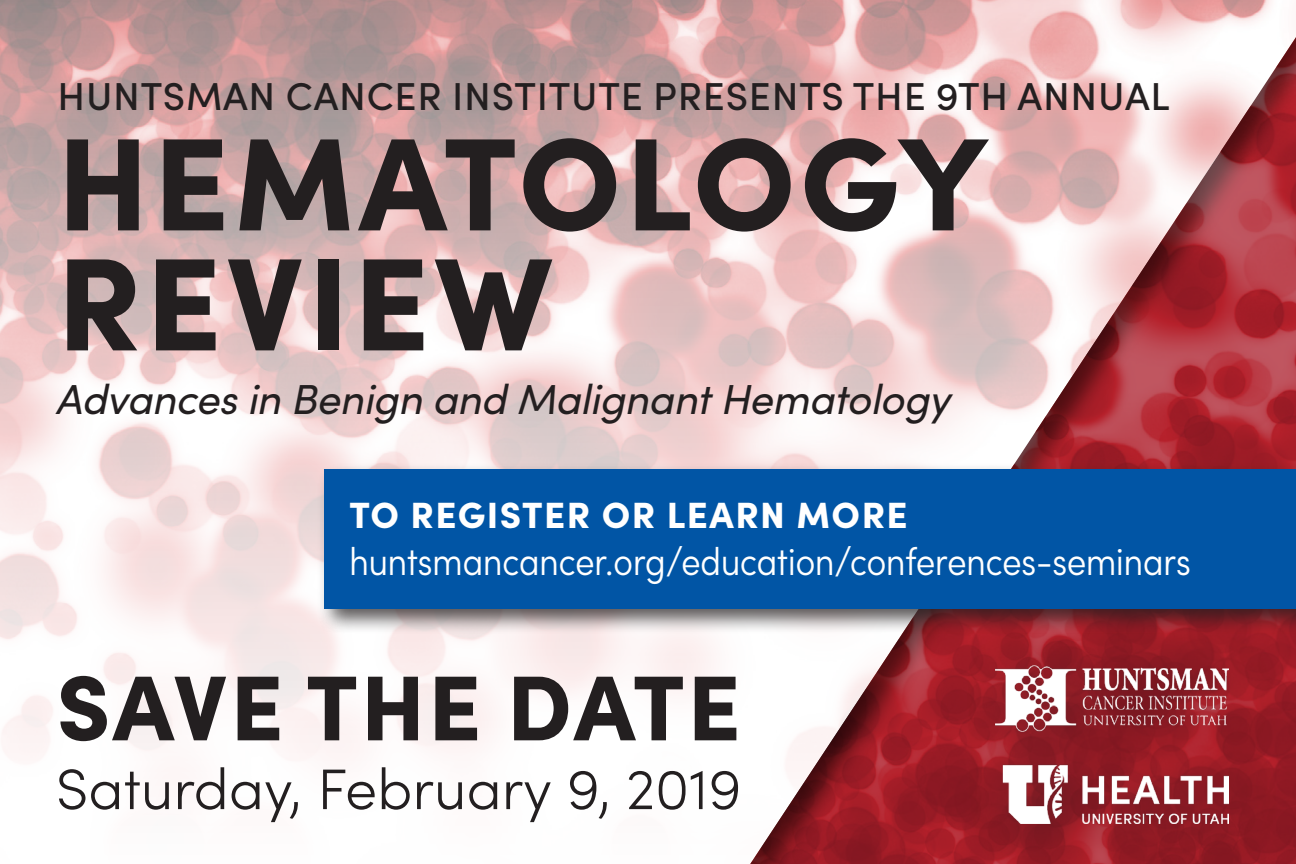
<style>
.page{position:relative;width:1296px;height:864px;background:#fff}
.page>*{position:absolute;margin:0;border:0;box-sizing:border-box;transform-origin:0 0}
.t1{font:900 132px/120px "Sofia Pro";letter-spacing:.03em;color:#231f20}
.t2{font:900 92.4px "Sofia Pro";letter-spacing:.025em;color:#231f20}
.t3{font:300 57.3px "Sofia Pro";color:#231f20}
.t4{font:italic 42px "Sofia Pro";letter-spacing:-.01em;color:#231f20}
.t5{font:300 condensed 39px "Sofia Pro";color:#fff}
.t6{font:500 39px "Sofia Pro";letter-spacing:.02em;color:#231f20}
.t7{font:900 36.6px "Sofia Pro";letter-spacing:.04em;color:#fff}
</style>
<div class="page">
<img style="left:0;top:0;width:728px;height:756px">
<div style="left:728px;top:0;width:568px;height:864px;background:#231f20;opacity:.75"></div>
<div style="left:963px;top:626px;width:319px;height:238px;background:#231f20;opacity:.5"></div>
<img style="left:996px;top:666px;width:232px;height:157px">
<div style="left:317px;top:463px;width:979px;height:172px;background:#231f20;opacity:.75"></div>
<div style="left:324px;top:470px;width:972px;height:139px;background:#0155a5"></div>
<p class="t6" style="left:58px;top:68px;width:1114px">HUNTSMAN CANCER INSTITUTE PRESENTS THE 9TH ANNUAL</p>
<p class="t1" style="left:57px;top:112px;width:933px">HEMATOLOGY<br>REVIEW</p>
<p class="t4" style="left:56px;top:369px;width:896px">Advances in Benign and Malignant Hematology</p>
<p class="t7" style="left:349px;top:487px;width:560px">TO REGISTER OR LEARN MORE</p>
<p class="t5" style="left:349px;top:537px;width:843px">huntsmancancer.org/education/conferences-seminars</p>
<p class="t2" style="left:56px;top:635px;width:686px">SAVE THE DATE</p>
<p class="t3" style="left:56px;top:748px;width:687px">Saturday, February 9, 2019</p>
</div>
